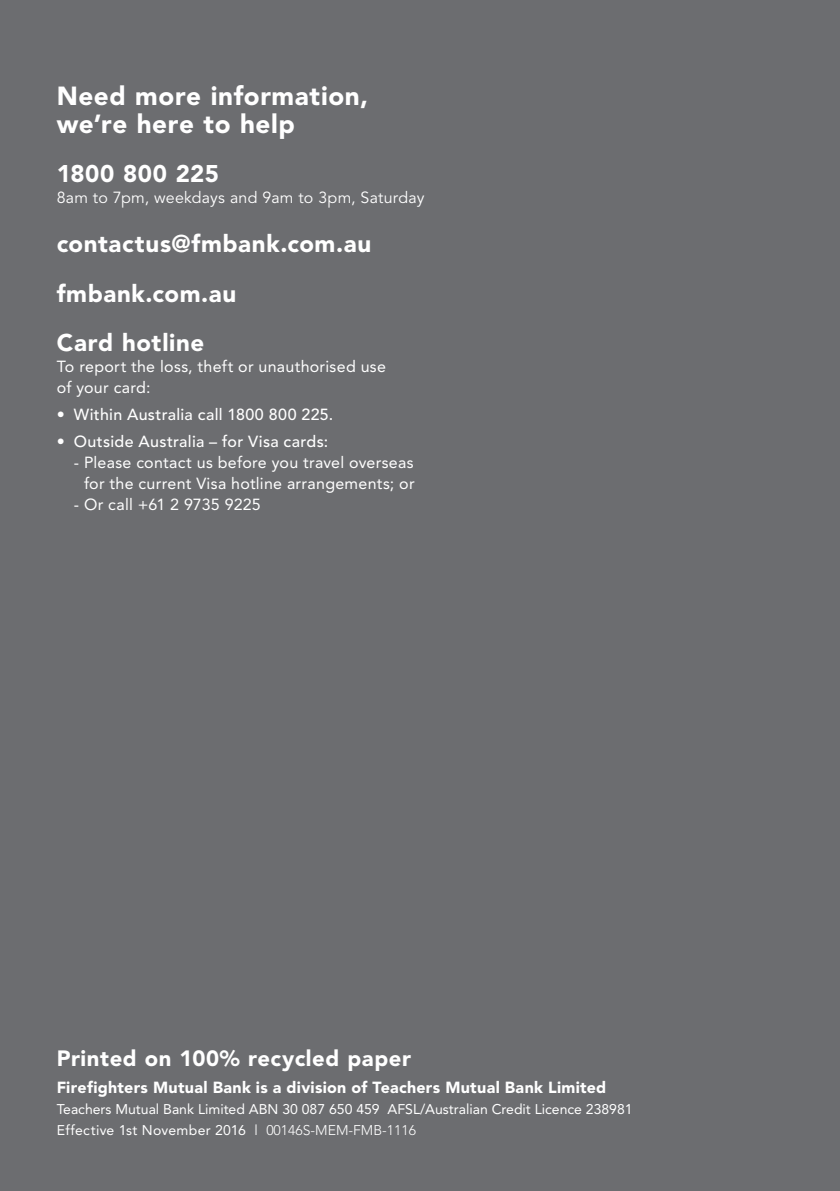
<style>
.page{position:relative;width:840px;height:1191px;background:#fff}
.page>*{position:absolute;margin:0;border:0;box-sizing:border-box;transform-origin:0 0}
.TCU_Body_black{font:900 26px/28px "Avenir LT Std";letter-spacing:.02em;color:#fff}
.TCU_Body_black-2{font:900 24px "Avenir LT Std";letter-spacing:.025em;color:#fff}
.TMB_Body_black_-_bro{font:900 24px "Avenir LT Std";letter-spacing:.03em;color:#fff}
.t1{font:900 22px "Avenir LT Std";letter-spacing:.025em;color:#fff}
.TMB_Body_bullet-blac{font:16px/21px "Avenir LT Std";letter-spacing:.015em;color:#fff;text-align:right}
.t2{font:500 16px "Avenir LT Std";letter-spacing:.02em;color:#fff}
.t3{font:900 16px "Avenir LT Std";letter-spacing:.02em;color:#fff}
.TMB_Body_black_-_bro-2{font:16px/21px "Avenir LT Std";letter-spacing:.02em;color:#fff}
.TCU_Body_black-3{font:16px "Avenir LT Std";letter-spacing:.015em;color:#fff}
.t4{font:14px "Avenir LT Std";color:#fff}
.t5{font:14px "Avenir LT Std";letter-spacing:.02em;color:#fff}
.s1{font-style:inherit}
.s2{font-weight:300}
</style>
<div class="page">
<div style="left:0;top:0;width:839px;height:1191px;background:#6c6d70"></div>
<p class="TCU_Body_black" style="left:57px;top:82px;width:313px">Need more information, we’re here to help</p>
<p class="TCU_Body_black-2" style="left:57px;top:159px;width:164px">1800 800 225</p>
<p class="TCU_Body_black-3" style="left:57px;top:188px;width:369px">8am to 7pm, weekdays and 9am to 3pm, Saturday</p>
<p class="TCU_Body_black-2" style="left:57px;top:230px;width:316px">contactus@fmbank.com.au</p>
<p class="TCU_Body_black-2" style="left:57px;top:279px;width:181px">fmbank.com.au</p>
<p class="TMB_Body_black_-_bro" style="left:57px;top:328px;width:149px">Card hotline</p>
<p class="TMB_Body_black_-_bro-2" style="left:57px;top:356px;width:330px">To report the loss, theft or unauthorised use of your card:</p>
<p class="t2" style="left:57px;top:405px;width:278px">• Within Australia call 1800 800 225.</p>
<p class="t2" style="left:57px;top:432px;width:273px">• Outside Australia – for Visa cards:</p>
<p class="TMB_Body_bullet-blac" style="left:74px;top:451px;width:342px">- Please contact us before you travel overseas for the current Visa hotline arrangements; or</p>
<p class="TMB_Body_bullet-blac" style="left:74px;top:493px;width:188px">- Or call +61 2 9735 9225</p>
<p class="t1" style="left:57px;top:1044px;width:355px">Printed on 100% recycled paper</p>
<p class="t3" style="left:57px;top:1077px;width:551px">Firefighters Mutual Bank is a division of Teachers Mutual Bank Limited</p>
<p class="t4" style="left:57px;top:1100px;width:577px">Teachers Mutual Bank Limited ABN 30 087 650 459 AFSL/Australian Credit Licence 238981</p>
<p class="t5" style="left:57px;top:1121px;width:360px">Effective 1st November 2016 <span class="s1">l</span> <span class="s2">00146S-MEM-FMB-1116</span></p>
</div>
